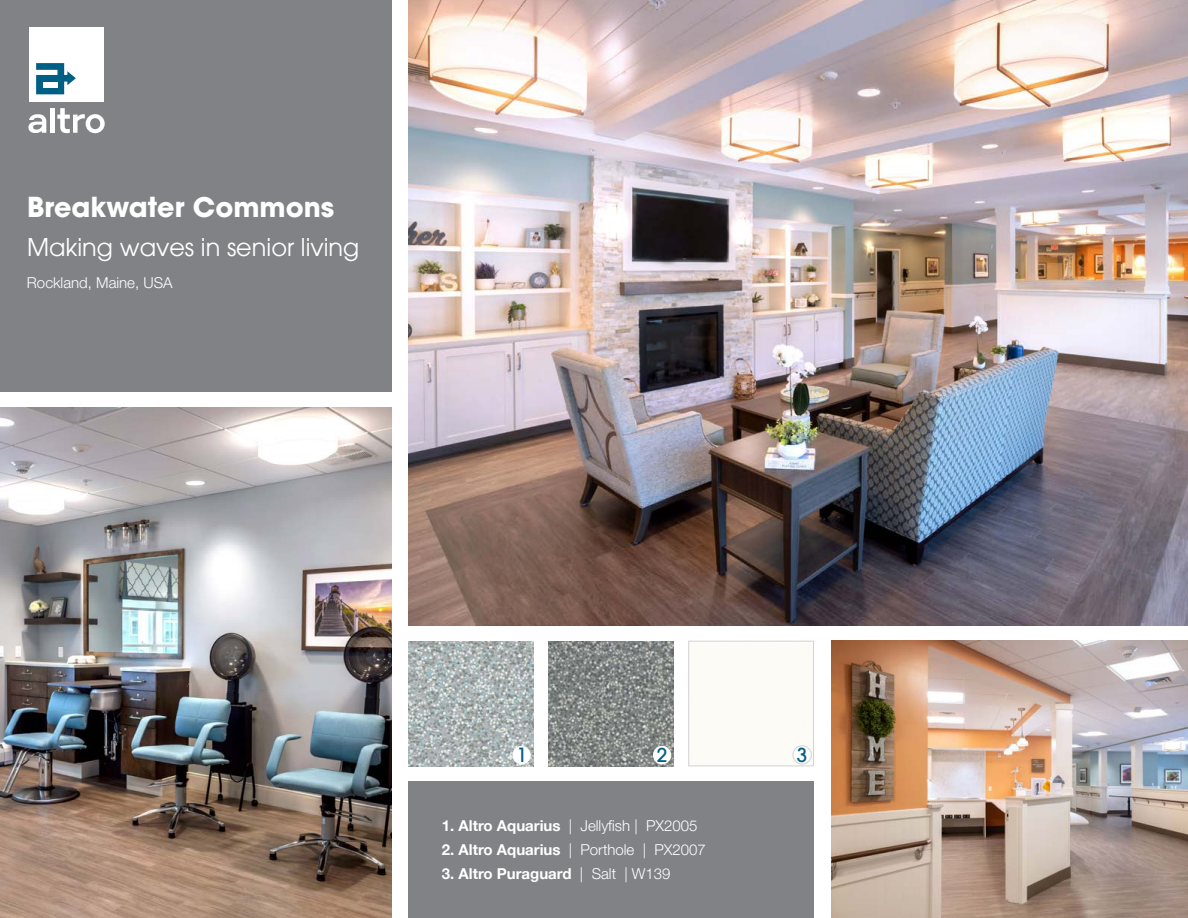
<style>
.page{position:relative;width:1188px;height:918px;background:#fff}
.page>*{position:absolute;margin:0;border:0;box-sizing:border-box;transform-origin:0 0}
.t1{font:700 27px "Avant Garde";color:#fff}
.t2{font:24px "Avant Garde";color:#fff}
.t3{font:500 19.2px "Avant Garde";color:#005f84}
.t4{font:300 15px "Helvetica Neue LT Pro";color:#fff}
.t5{font:700 15px "Helvetica Neue LT Pro";color:#fff}
.s1{font-weight:700}
.s2{font-weight:300}
</style>
<div class="page">
<img style="left:408px;top:0;width:780px;height:625px">
<img style="left:832px;top:641px;width:356px;height:277px">
<img style="left:0;top:407px;width:392px;height:511px">
<div style="left:0;top:0;width:392px;height:392px;background:#818286"></div>
<div style="left:408px;top:782px;width:406px;height:136px;background:#818286"></div>
<img style="left:408px;top:641px;width:125px;height:125px">
<img style="left:549px;top:641px;width:124px;height:125px">
<div style="left:512px;top:746px;width:19px;height:18px;background:#fff;border-radius:50%"></div>
<div style="left:653px;top:746px;width:18px;height:18px;background:#fff;border-radius:50%"></div>
<hr style="left:50px;top:108px;width:4px;height:25px;background:#fff">
<svg style="left:28px;top:114px;width:18px;height:19px"></svg>
<svg style="left:57px;top:108px;width:48px;height:25px"></svg>
<div style="left:29px;top:27px;width:75px;height:74px;background:#fff"></div>
<svg style="left:36px;top:63px;width:40px;height:31px"></svg>
<div style="left:43px;top:82px;width:14px;height:6px;background:#fff"></div>
<div style="left:691px;top:644px;width:121px;height:120px;background:#fcfbf6"></div>
<div style="left:688px;top:641px;width:126px;height:125px;border:1px solid #d1d3d4"></div>
<div style="left:793px;top:746px;width:18px;height:18px;background:#fff;border-radius:50%"></div>
<div style="left:793px;top:745px;width:19px;height:19px;border:1px solid #d1d3d4;border-radius:50%"></div>
<h1 class="t1" style="left:27px;top:190px;width:309px">Breakwater Commons</h1>
<h2 class="t2" style="left:27px;top:233px;width:334px">Making waves in senior living</h2>
<p class="t4" style="left:27px;top:274px;width:147px">Rockland, Maine, USA</p>
<p class="t3" style="left:516px;top:743px;width:12px">1</p>
<p class="t3" style="left:657px;top:743px;width:12px">2</p>
<p class="t4" style="left:442px;top:817px;width:257px"><span class="s1">1. Altro Aquarius</span> | Jellyfish | PX2005</p>
<p class="t4" style="left:442px;top:841px;width:265px"><span class="s1">2. Altro Aquarius</span> | Porthole | PX2007</p>
<p class="t5" style="left:442px;top:865px;width:230px">3. Altro Puraguard <span class="s2">| Salt | W139</span></p>
<p class="t3" style="left:797px;top:743px;width:12px">3</p>
</div>
